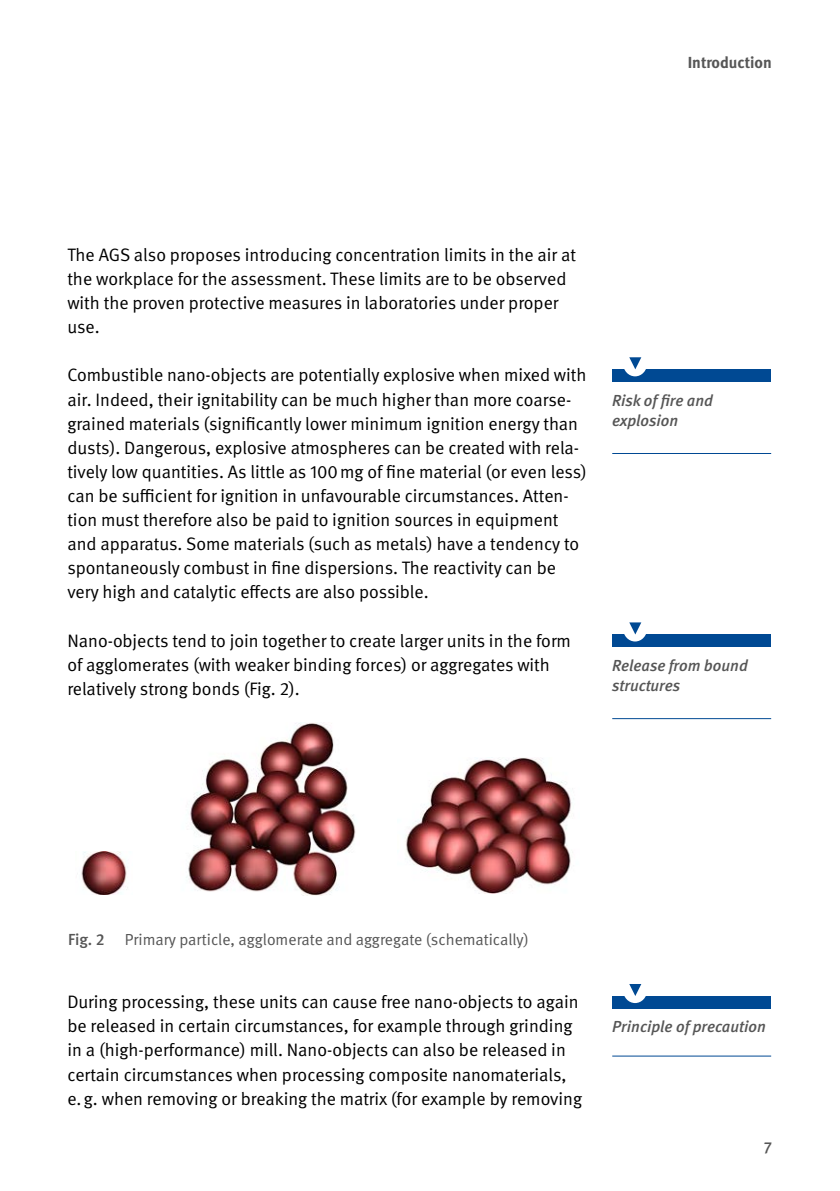
<style>
.page{position:relative;width:840px;height:1191px;background:#fff}
.page>*{position:absolute;margin:0;border:0;box-sizing:border-box;transform-origin:0 0}
.t1{font:18px/24.2px "DGUV Meta";color:#000}
.t2{font:italic 500 16px/20px "DGUV Meta";color:#565656}
.t3{font:16px "DGUV Meta";color:#565656}
.t4{font:700 16px "DGUV Meta";color:#565656}
.t5{font:500 16px "DGUV Meta";color:#565656}
</style>
<div class="page">
<div style="left:612px;top:369px;width:158px;height:12px;background:#004993"></div>
<svg style="left:624px;top:357px;width:22px;height:19px"></svg>
<hr style="left:612px;top:453px;width:158px;height:1px;background:#004993">
<div style="left:612px;top:634px;width:158px;height:12px;background:#004993"></div>
<svg style="left:624px;top:622px;width:22px;height:19px"></svg>
<hr style="left:612px;top:718px;width:158px;height:1px;background:#004993">
<div style="left:612px;top:996px;width:158px;height:12px;background:#004993"></div>
<svg style="left:624px;top:984px;width:22px;height:19px"></svg>
<hr style="left:612px;top:1055px;width:158px;height:1px;background:#004993">
<img style="left:81px;top:852px;width:47px;height:42px">
<img style="left:186px;top:722px;width:170px;height:173px">
<img style="left:405px;top:757px;width:167px;height:136px">
<p class="t4" style="left:687px;top:53px;width:86px">Introduction</p>
<p class="t1" style="left:67px;top:243px;width:510px">The AGS also proposes introducing concentration limits in the air at the workplace for the assessment. These limits are to be observed with the proven protective measures in laboratories under proper use.</p>
<p class="t1" style="left:67px;top:363px;width:520px">Combustible nano-objects are potentially explosive when mixed with air. Indeed, their ignitability can be much higher than more coarse&shy;grained materials (significantly lower minimum ignition energy than dusts). Dangerous, explosive atmospheres can be created with rela&shy;tively low quantities. As little as 100mg of fine material (or even less) can be sufficient for ignition in unfavourable circumstances. Atten&shy;tion must therefore also be paid to ignition sources in equipment and apparatus. Some materials (such as metals) have a tendency to spontaneously combust in fine dispersions. The reactivity can be very high and catalytic effects are also possible.</p>
<p class="t1" style="left:67px;top:628px;width:505px">Nano-objects tend to join together to create larger units in the form of agglomerates (with weaker binding forces) or aggregates with relatively strong bonds (Fig. 2).</p>
<p class="t2" style="left:612px;top:390px;width:102px">Risk of fire and explosion</p>
<p class="t2" style="left:612px;top:655px;width:137px">Release from bound structures</p>
<p class="t5" style="left:68px;top:930px;width:38px">Fig. 2</p>
<p class="t3" style="left:125px;top:930px;width:405px">Primary particle, agglomerate and aggregate (schematically)</p>
<p class="t1" style="left:67px;top:990px;width:516px">During processing, these units can cause free nano-objects to again be released in certain circumstances, for example through grinding in a (high-performance) mill. Nano-objects can also be released in certain circumstances when processing composite nanomaterials, e.g. when removing or breaking the matrix (for example by removing</p>
<p class="t2" style="left:612px;top:1017px;width:155px">Principle of precaution</p>
<p class="t5" style="left:763px;top:1137px;width:10px">7</p>
</div>
